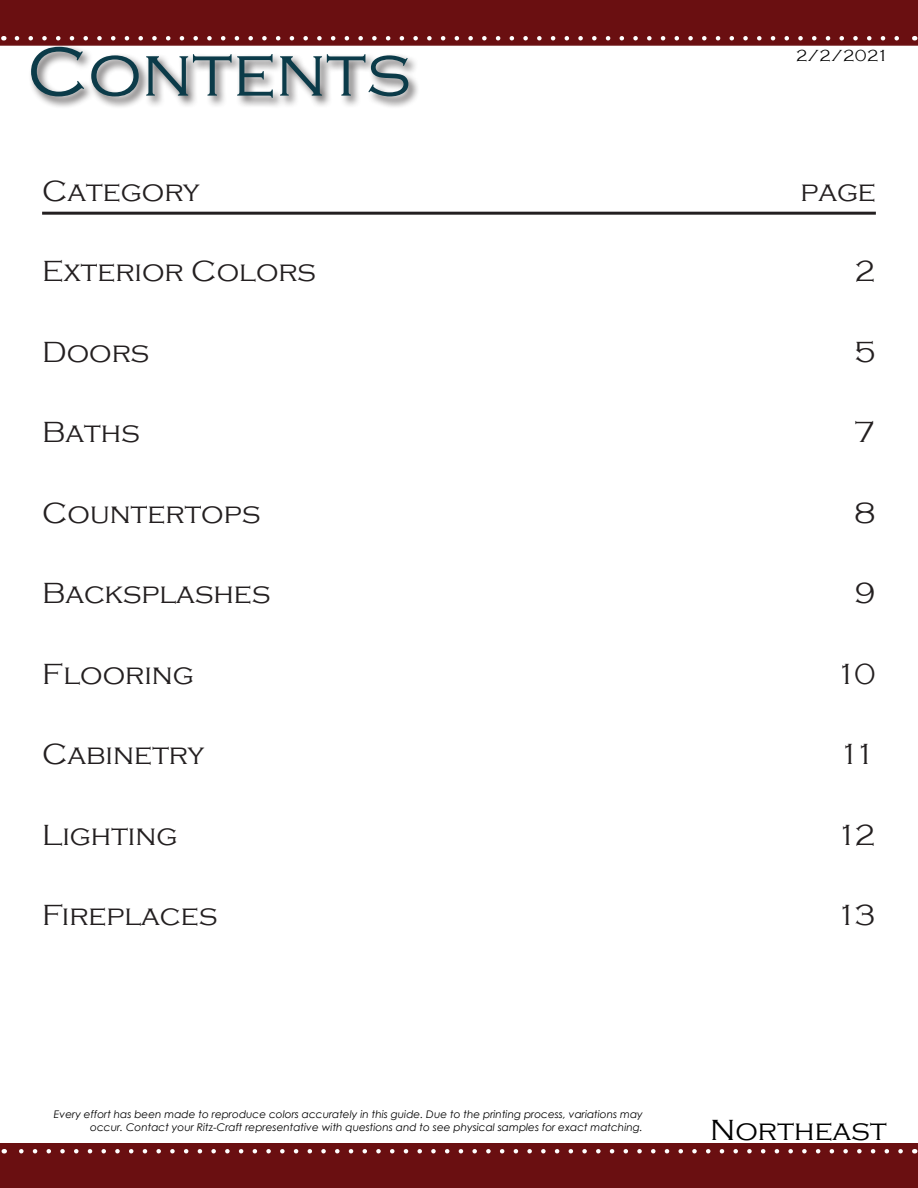
<style>
.page{position:relative;width:918px;height:1188px;background:#fff}
.page>*{position:absolute;margin:0;border:0;box-sizing:border-box;transform-origin:0 0}
.t1{font:300 72px "Copperplate Gothic";color:#0b3b49}
.t2{font:300 30px "Copperplate Gothic";color:#231f20}
.t3{font:300 30px "Copperplate Gothic";color:#000}
.t4{font:300 16.5px "Copperplate Gothic";color:#000}
.t5{font:italic 10.5px/12.6px "Century Gothic";color:#000;text-align:right}
</style>
<div class="page">
<div style="left:0;top:0;width:918px;height:46px;background:#6a0f11;border:2px solid #6a0f11"></div>
<svg style="left:17px;top:36px;width:882px;height:4px"></svg>
<div style="left:0;top:1143px;width:918px;height:45px;background:#6a0f11"></div>
<svg style="left:19px;top:1149px;width:882px;height:5px"></svg>
<div style="left:29px;top:44px;width:392px;height:66px;background:#231f20;opacity:.75"></div>
<hr style="left:42px;top:212px;width:834px;height:3px;background:#231f20">
<p class="t1" style="left:27px;top:33px;width:385px">Contents</p>
<h3 class="t4" style="left:796px;top:46px;width:95px">2/2/2021</h3>
<p class="t2" style="left:42px;top:175px;width:159px">Category</p>
<p class="t2" style="left:801px;top:175px;width:77px">page</p>
<p class="t2" style="left:42px;top:255px;width:275px">Exterior Colors</p>
<p class="t2" style="left:854px;top:255px;width:23px">2</p>
<p class="t2" style="left:42px;top:336px;width:109px">Doors</p>
<p class="t2" style="left:854px;top:336px;width:23px">5</p>
<p class="t2" style="left:42px;top:416px;width:99px">Baths</p>
<p class="t2" style="left:854px;top:416px;width:23px">7</p>
<p class="t2" style="left:42px;top:497px;width:220px">Countertops</p>
<p class="t2" style="left:854px;top:497px;width:23px">8</p>
<p class="t2" style="left:42px;top:577px;width:230px">Backsplashes</p>
<p class="t2" style="left:854px;top:577px;width:23px">9</p>
<p class="t2" style="left:42px;top:658px;width:153px">Flooring</p>
<p class="t2" style="left:835px;top:658px;width:42px">10</p>
<p class="t2" style="left:42px;top:738px;width:163px">Cabinetry</p>
<p class="t2" style="left:839px;top:738px;width:39px">11</p>
<p class="t2" style="left:42px;top:818px;width:137px">Lighting</p>
<p class="t2" style="left:836px;top:818px;width:41px">12</p>
<p class="t2" style="left:42px;top:899px;width:177px">Fireplaces</p>
<p class="t2" style="left:836px;top:899px;width:41px">13</p>
<p class="t5" style="left:54px;top:1108px;width:590px">Every effort has been made to reproduce colors accurately in this guide. Due to the printing process, variations may occur. Contact your Ritz-Craft representative with questions and to see physical samples for exact matching.</p>
<h2 class="t3" style="left:710px;top:1114px;width:178px">Northeast</h2>
</div>
